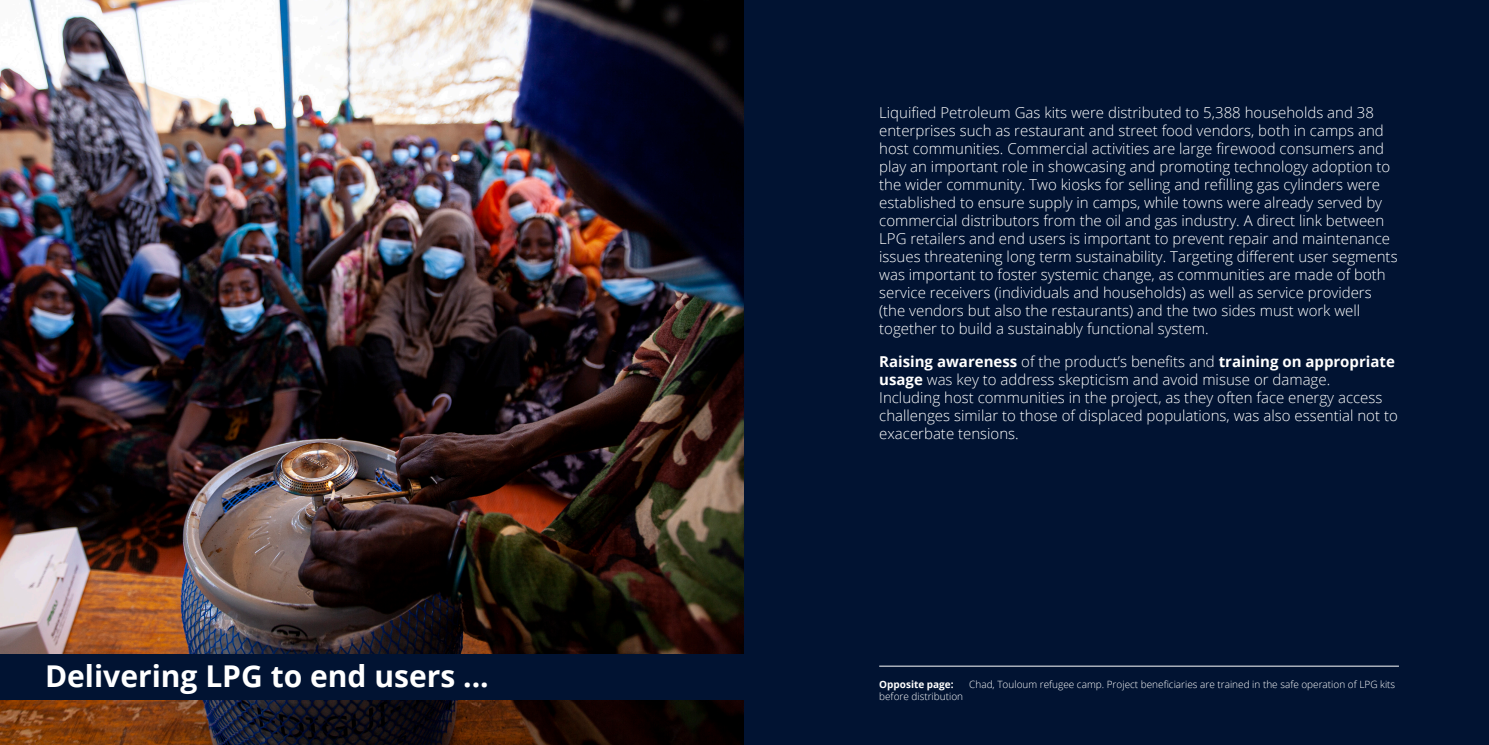
<style>
.page{position:relative;width:1489px;height:745px;background:#fff}
.page>*{position:absolute;margin:0;border:0;box-sizing:border-box;transform-origin:0 0}
.Chapter_Heading_Left{font:700 30px "Open Sans";color:#fff}
.t1{font:300 15px/18px "Open Sans";color:#fff}
.Caption_left{font:300 10px "Open Sans";color:#fff}
.Caption_left-2{font:700 10px "Open Sans";color:#fff}
.s1{font-weight:700}
</style>
<div class="page">
<img style="left:0;top:0;width:744px;height:744px">
<div style="left:744px;top:0;width:744px;height:744px;background:#011332"></div>
<div style="left:0;top:654px;width:744px;height:45px;background:#011332"></div>
<hr style="left:879px;top:665px;width:519px;height:1px;background:#fff">
<p class="Chapter_Heading_Left" style="left:45px;top:654px;width:445px">Delivering LPG to end users ...</p>
<p class="t1" style="left:879px;top:103px;width:520px">Liquified Petroleum Gas kits were distributed to 5,388 households and 38 enterprises such as restaurant and street food vendors, both in camps and host communities. Commercial activities are large firewood consumers and play an important role in showcasing and promoting technology adoption to the wider community. Two kiosks for selling and refilling gas cylinders were established to ensure supply in camps, while towns were already served by commercial distributors from the oil and gas industry. A direct link between LPG retailers and end users is important to prevent repair and maintenance issues threatening long term sustainability. Targeting different user segments was important to foster systemic change, as communities are made of both service receivers (individuals and households) as well as service providers (the vendors but also the restaurants) and the two sides must work well together to build a sustainably functional system.</p>
<p class="t1" style="left:879px;top:352px;width:520px"><span class="s1">Raising awareness</span> of the product’s benefits and <span class="s1">training on appropriate usage</span> was key to address skepticism and avoid misuse or damage.<br>Including host communities in the project, as they often face energy access challenges similar to those of displaced populations, was also essential not to exacerbate tensions.</p>
<p class="Caption_left-2" style="left:879px;top:676px;width:76px">Opposite page:</p>
<p class="Caption_left" style="left:969px;top:677px;width:427px">Chad, Touloum refugee camp. Project beneficiaries are trained in the safe operation of LPG kits</p>
<p class="Caption_left" style="left:879px;top:689px;width:85px">before distribution</p>
</div>
